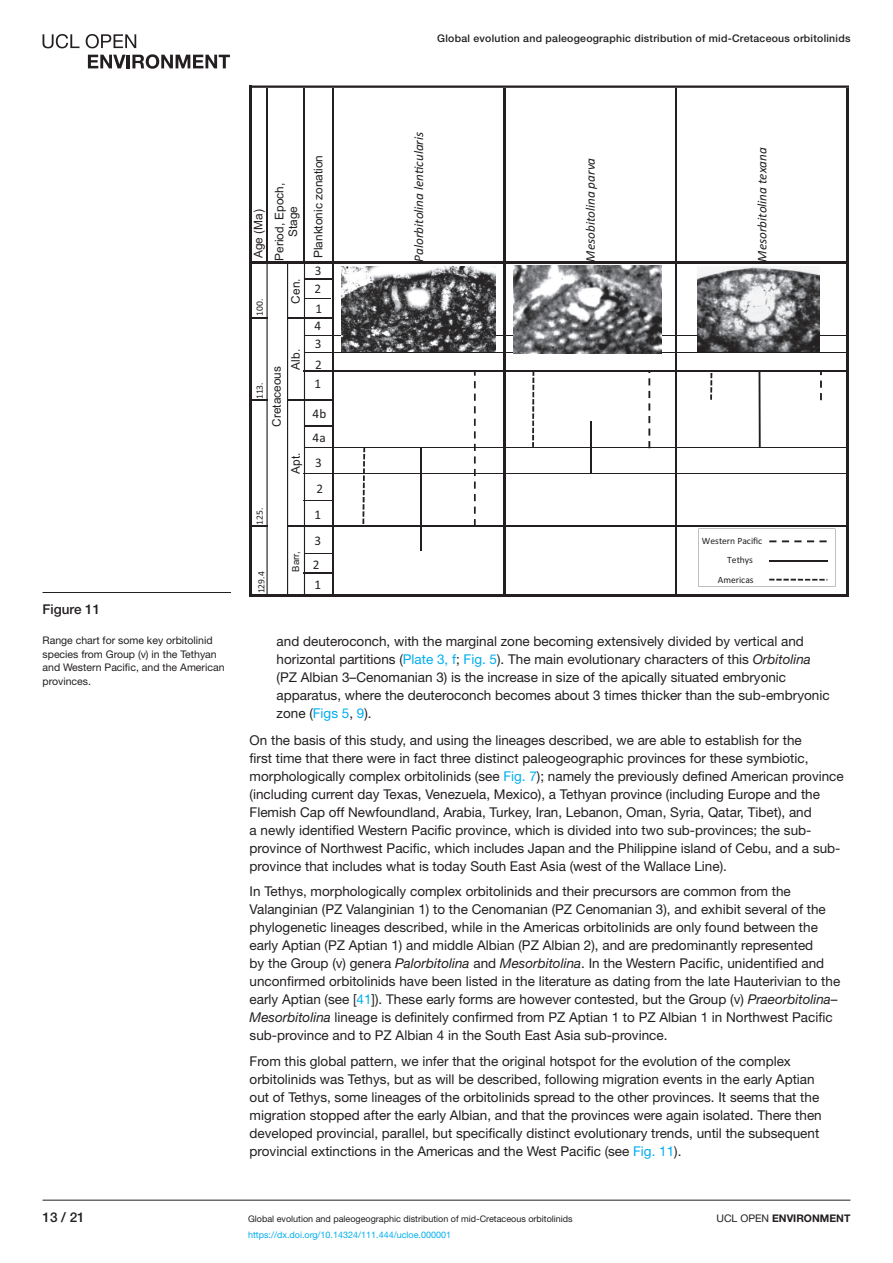
<style>
.page{position:relative;width:893px;height:1263px;background:#fff}
.page>*{position:absolute;margin:0;border:0;box-sizing:border-box;transform-origin:0 0}
.t1{font:13.5px/18px "Helvetica Neue LT Std";color:#231f20}
.t2{font:500 13.5px "Helvetica Neue LT Std";color:#231f20}
.t3{font:italic 13.2px "Calibri";color:#231f20}
.t4{font:13.2px "Calibri";color:#231f20}
.t5{font:11.85px/13.8px "Arial";color:#231f20;text-align:center}
.t6{font:10.5px/13.5px "Helvetica Neue LT Std";color:#231f20}
.t7{font:500 10.5px "Helvetica Neue LT Std";letter-spacing:.025em;color:#231f20}
.t8{font:700 10.5px "Helvetica Neue LT Std";color:#231f20}
.t9{font:9.6px "Calibri";color:#231f20}
.t10{font:9.6px "Arial";color:#231f20}
.t11{font:9px "Helvetica Neue LT Std";color:#231f20}
.t12{font:9px "Helvetica Neue LT Std";color:#00aeef}
.s1{color:#00aeef}
.s2{font-style:italic}
.s3{font-weight:400}
</style>
<div class="page">
<hr style="left:43px;top:1200px;width:807px;height:1px;background:#231f20">
<svg style="left:43px;top:34px;width:36px;height:14px"></svg>
<svg style="left:86px;top:34px;width:50px;height:14px"></svg>
<svg style="left:88px;top:54px;width:142px;height:15px"></svg>
<hr style="left:304px;top:335px;width:544px;height:1px;background:#231f20">
<hr style="left:266px;top:88px;width:2px;height:174px;background:#231f20">
<hr style="left:304px;top:88px;width:1px;height:174px;background:#231f20">
<hr style="left:332px;top:88px;width:2px;height:174px;background:#231f20">
<hr style="left:676px;top:88px;width:1px;height:174px;background:#231f20">
<svg style="left:251px;top:318px;width:15px;height:1px"></svg>
<svg style="left:251px;top:399px;width:15px;height:1px"></svg>
<svg style="left:251px;top:525px;width:15px;height:2px"></svg>
<hr style="left:288px;top:525px;width:215px;height:2px;background:#231f20">
<hr style="left:249px;top:86px;width:2px;height:511px;background:#231f20">
<hr style="left:266px;top:264px;width:2px;height:330px;background:#231f20">
<hr style="left:304px;top:264px;width:1px;height:330px;background:#231f20">
<hr style="left:332px;top:264px;width:2px;height:330px;background:#231f20">
<hr style="left:503px;top:88px;width:3px;height:509px;background:#231f20">
<hr style="left:676px;top:264px;width:1px;height:330px;background:#231f20">
<hr style="left:847px;top:88px;width:2px;height:509px;background:#231f20">
<hr style="left:287px;top:264px;width:1px;height:330px;background:#231f20">
<hr style="left:251px;top:86px;width:598px;height:2px;background:#231f20">
<hr style="left:251px;top:262px;width:598px;height:2px;background:#231f20">
<hr style="left:288px;top:318px;width:46px;height:1px;background:#231f20">
<hr style="left:288px;top:399px;width:46px;height:1px;background:#231f20">
<hr style="left:506px;top:525px;width:341px;height:2px;background:#231f20">
<hr style="left:251px;top:594px;width:598px;height:3px;background:#231f20">
<hr style="left:304px;top:473px;width:543px;height:1px;background:#231f20">
<hr style="left:304px;top:352px;width:543px;height:1px;background:#231f20">
<hr style="left:304px;top:447px;width:544px;height:1px;background:#231f20">
<hr style="left:303px;top:370px;width:545px;height:1px;background:#231f20">
<svg style="left:305px;top:279px;width:27px;height:1px"></svg>
<svg style="left:305px;top:298px;width:26px;height:1px"></svg>
<svg style="left:474px;top:507px;width:2px;height:18px"></svg>
<svg style="left:474px;top:444px;width:2px;height:57px"></svg>
<svg style="left:474px;top:419px;width:2px;height:19px"></svg>
<svg style="left:474px;top:394px;width:2px;height:19px"></svg>
<svg style="left:474px;top:371px;width:2px;height:17px"></svg>
<hr style="left:590px;top:421px;width:1px;height:52px;background:#231f20">
<hr style="left:758px;top:371px;width:3px;height:77px;background:#231f20">
<svg style="left:305px;top:425px;width:26px;height:1px"></svg>
<svg style="left:303px;top:500px;width:29px;height:1px"></svg>
<svg style="left:303px;top:572px;width:29px;height:1px"></svg>
<svg style="left:305px;top:553px;width:27px;height:1px"></svg>
<hr style="left:421px;top:447px;width:1px;height:103px;background:#231f20">
<svg style="left:362px;top:448px;width:3px;height:76px"></svg>
<svg style="left:648px;top:416px;width:2px;height:31px"></svg>
<svg style="left:648px;top:391px;width:2px;height:19px"></svg>
<svg style="left:648px;top:371px;width:2px;height:14px"></svg>
<svg style="left:532px;top:371px;width:2px;height:76px"></svg>
<svg style="left:820px;top:381px;width:2px;height:19px"></svg>
<svg style="left:710px;top:373px;width:2px;height:27px"></svg>
<svg style="left:698px;top:529px;width:137px;height:58px"></svg>
<img style="left:342px;top:267px;width:154px;height:85px">
<img style="left:514px;top:266px;width:148px;height:87px">
<img style="left:698px;top:266px;width:122px;height:85px">
<hr style="left:43px;top:592px;width:188px;height:1px;background:#231f20">
<p class="t7" style="left:437px;top:32px;width:415px">Global evolution and paleogeographic distribution of mid-Cretaceous orbitolinids</p>
<p class="t2" style="left:43px;top:601px;width:59px">Figure 11</p>
<p class="t6" style="left:43px;top:633px;width:184px">Range chart for some key orbitolinid species from Group (v) in the Tethyan and Western Pacific, and the American provinces.</p>
<p class="t5" style="left:252px;top:258px;width:50px;rotate:-90deg">Age (Ma)</p>
<p class="t9" style="left:254px;top:316px;width:19px;rotate:-90deg">100.</p>
<p class="t5" style="left:272px;top:261px;width:80px;rotate:-90deg">Period, Epoch,<br>Stage</p>
<p class="t5" style="left:289px;top:304px;width:27px;rotate:-90deg">Cen.</p>
<p class="t9" style="left:254px;top:399px;width:19px;rotate:-90deg">113.</p>
<p class="t5" style="left:270px;top:427px;width:62px;rotate:-90deg">Cretaceous</p>
<p class="t5" style="left:289px;top:369px;width:22px;rotate:-90deg">Alb.</p>
<p class="t5" style="left:289px;top:474px;width:23px;rotate:-90deg">Apt.</p>
<p class="t9" style="left:254px;top:525px;width:19px;rotate:-90deg">125.</p>
<p class="t9" style="left:255px;top:593px;width:23px;rotate:-90deg">129.4</p>
<p class="t10" style="left:289px;top:572px;width:22px;rotate:-90deg">Barr,</p>
<p class="t5" style="left:312px;top:258px;width:105px;rotate:-90deg">Planktonic zonation</p>
<p class="t4" style="left:315px;top:263px;width:8px">3</p>
<p class="t4" style="left:315px;top:281px;width:8px">2</p>
<p class="t4" style="left:315px;top:300px;width:8px">1</p>
<p class="t4" style="left:315px;top:317px;width:8px">4</p>
<p class="t4" style="left:315px;top:336px;width:8px">3</p>
<p class="t4" style="left:315px;top:356px;width:8px">2</p>
<p class="t4" style="left:314px;top:376px;width:8px">1</p>
<p class="t4" style="left:313px;top:405px;width:15px">4b</p>
<p class="t4" style="left:313px;top:429px;width:15px">4a</p>
<p class="t4" style="left:315px;top:454px;width:8px">3</p>
<p class="t4" style="left:317px;top:480px;width:8px">2</p>
<p class="t4" style="left:314px;top:506px;width:8px">1</p>
<p class="t4" style="left:315px;top:532px;width:8px">3</p>
<p class="t4" style="left:313px;top:556px;width:8px">2</p>
<p class="t4" style="left:314px;top:577px;width:8px">1</p>
<p class="t3" style="left:410px;top:262px;width:131px;rotate:-90deg">Palorbitolina len cularis</p>
<p class="t3" style="left:581px;top:262px;width:105px;rotate:-90deg">Mesobitolina parva</p>
<p class="t3" style="left:753px;top:262px;width:116px;rotate:-90deg">Mesorbitolina texana</p>
<p class="t9" style="left:702px;top:535px;width:62px">Western Pacific</p>
<p class="t9" style="left:718px;top:573px;width:37px">Americas</p>
<p class="t9" style="left:727px;top:554px;width:27px">Tethys</p>
<p class="t1" style="left:277px;top:632px;width:554px">and deuteroconch, with the marginal zone becoming extensively divided by vertical and horizontal partitions (<span class="s1">Plate 3, f</span>; <span class="s1">Fig. 5</span>). The main evolutionary characters of this <span class="s2">Orbitolina </span>(PZ Albian 3–Cenomanian 3) is the increase in size of the apically situated embryonic apparatus, where the deuteroconch becomes about 3 times thicker than the sub-embryonic zone (<span class="s1">Figs 5</span>, <span class="s1">9</span>).</p>
<p class="t1" style="left:250px;top:731px;width:596px">On the basis of this study, and using the lineages described, we are able to establish for the<br>first time that there were in fact three distinct paleogeographic provinces for these symbiotic, morphologically complex orbitolinids (see <span class="s1">Fig. 7</span>); namely the previously defined American province (including current day Texas, Venezuela, Mexico), a Tethyan province (including Europe and the Flemish Cap off Newfoundland, Arabia, Turkey, Iran, Lebanon, Oman, Syria, Qatar, Tibet), and<br>a newly identified Western Pacific province, which is divided into two sub-provinces; the sub&shy;province of Northwest Pacific, which includes Japan and the Philippine island of Cebu, and a sub&shy;province that includes what is today South East Asia (west of the Wallace Line).</p>
<p class="t1" style="left:250px;top:882px;width:592px">In Tethys, morphologically complex orbitolinids and their precursors are common from the Valanginian (PZ Valanginian 1) to the Cenomanian (PZ Cenomanian 3), and exhibit several of the phylogenetic lineages described, while in the Americas orbitolinids are only found between the early Aptian (PZ Aptian 1) and middle Albian (PZ Albian 2), and are predominantly represented<br>by the Group (v) genera <span class="s2">Palorbitolina</span> and <span class="s2">Mesorbitolina</span>. In the Western Pacific, unidentified and unconfirmed orbitolinids have been listed in the literature as dating from the late Hauterivian to the early Aptian (see [<span class="s1">41</span>]). These early forms are however contested, but the Group (v) <span class="s2">Praeorbitolina</span>– <span class="s2">Mesorbitolina</span> lineage is definitely confirmed from PZ Aptian 1 to PZ Albian 1 in Northwest Pacific sub-province and to PZ Albian 4 in the South East Asia sub-province.</p>
<p class="t1" style="left:250px;top:1052px;width:574px">From this global pattern, we infer that the original hotspot for the evolution of the complex orbitolinids was Tethys, but as will be described, following migration events in the early Aptian out of Tethys, some lineages of the orbitolinids spread to the other provinces. It seems that the migration stopped after the early Albian, and that the provinces were again isolated. There then developed provincial, parallel, but specifically distinct evolutionary trends, until the subsequent provincial extinctions in the Americas and the West Pacific (see <span class="s1">Fig. 11</span>).</p>
<p class="t2" style="left:43px;top:1209px;width:44px">13 / 21</p>
<p class="t11" style="left:248px;top:1213px;width:326px">Global evolution and paleogeographic distribution of mid-Cretaceous orbitolinids</p>
<p class="t8" style="left:716px;top:1211px;width:135px"><span class="s3">UCL OPEN</span> ENVIRONMENT</p>
<p class="t12" style="left:248px;top:1229px;width:204px">https://dx.doi.org/10.14324/111.444/ucloe.000001</p>
</div>
